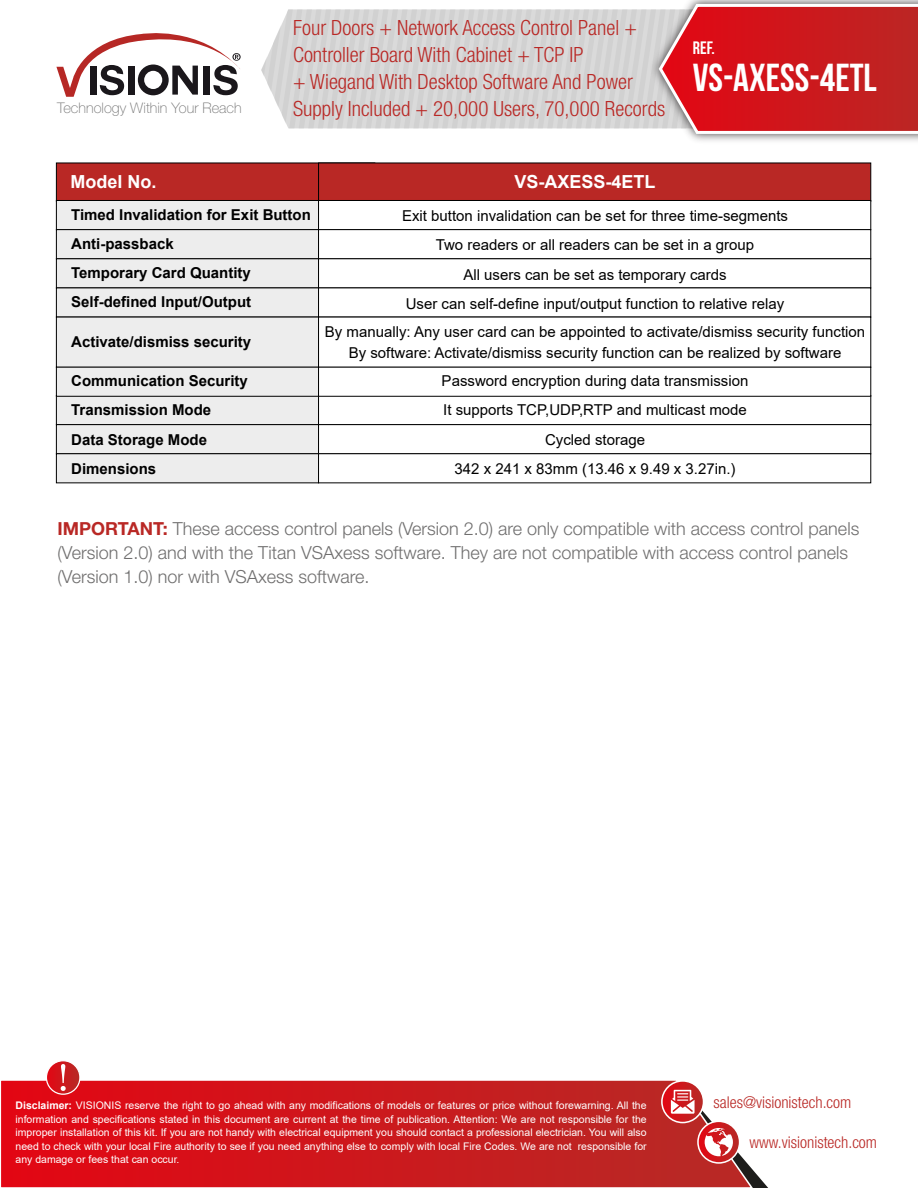
<style>
.page{position:relative;width:918px;height:1188px;background:#fff}
.page>*{position:absolute;margin:0;border:0;box-sizing:border-box;transform-origin:0 0}
.t1{font:39px "Bebas Neue";color:#fff}
.t2{font:300 condensed 21px/27px "Helvetica Neue LT Std";color:#b92825}
.t3{font:300 18px/24px "Helvetica Neue LT Std";color:#706f6f}
.t4{font:700 18px "Arial";color:#fff}
.t5{font:18px "Bebas Neue";color:#fff}
.t6{font:300 condensed 16.35px "Helvetica Neue LT Std";color:#b92825}
.t7{font:15px/29.2px "Arial";color:#000;text-align:center}
.t8{font:700 15px/29.2px "Arial";color:#000}
.t9{font:100 14.55px "Helvetica Neue LT Std";color:#707070}
.t10{font:10.5px/13.5px "Arial";color:#fff;text-align:justify}
.s1{font-weight:700;color:#b92825}
.s2{font-weight:700}
</style>
<div class="page">
<svg style="left:1px;top:1080px;width:753px;height:108px;background:#cf2327"></svg>
<svg style="left:662px;top:1081px;width:42px;height:42px"></svg>
<div style="left:661px;top:1080px;width:43px;height:43px;border:2px solid #fff;border-radius:50%"></div>
<svg style="left:671px;top:1090px;width:24px;height:24px"></svg>
<svg style="left:698px;top:1121px;width:42px;height:42px"></svg>
<div style="left:697px;top:1121px;width:43px;height:43px;border:2px solid #fff;border-radius:50%"></div>
<svg style="left:705px;top:1128px;width:28px;height:28px"></svg>
<svg style="left:46px;top:1061px;width:34px;height:33px"></svg>
<div style="left:46px;top:1060px;width:35px;height:35px;border:1px solid #fff;border-radius:50%"></div>
<svg style="left:61px;top:1064px;width:5px;height:27px"></svg>
<div style="left:56px;top:163px;width:319px;height:39px;background:#b92825"></div>
<div style="left:318px;top:163px;width:553px;height:39px;background:#b92825"></div>
<div style="left:56px;top:200px;width:263px;height:30px;background:#ededed;border:1px solid #000"></div>
<div style="left:318px;top:200px;width:553px;height:30px;background:#fff;border:1px solid #000"></div>
<div style="left:56px;top:229px;width:263px;height:30px;background:#ededed;border:1px solid #000"></div>
<div style="left:318px;top:229px;width:553px;height:30px;background:#fff;border:1px solid #000"></div>
<div style="left:56px;top:258px;width:263px;height:30px;background:#ededed;border:1px solid #000"></div>
<div style="left:318px;top:258px;width:553px;height:30px;background:#fff;border:1px solid #000"></div>
<div style="left:56px;top:288px;width:263px;height:29px;background:#ededed"></div>
<div style="left:318px;top:288px;width:553px;height:29px;background:#fff"></div>
<div style="left:56px;top:317px;width:263px;height:51px;background:#ededed"></div>
<div style="left:318px;top:317px;width:553px;height:51px;background:#fff"></div>
<svg style="left:261px;top:2px;width:657px;height:133px;background:#d6999a"></svg>
<svg style="left:56px;top:33px;width:185px;height:64px"></svg>
<div style="left:56px;top:395px;width:263px;height:30px;background:#ededed"></div>
<div style="left:318px;top:395px;width:553px;height:30px;background:#fff"></div>
<div style="left:56px;top:367px;width:263px;height:30px;background:#ededed;border:1px solid #000"></div>
<div style="left:318px;top:367px;width:553px;height:30px;background:#fff;border:1px solid #000"></div>
<div style="left:56px;top:424px;width:263px;height:30px;background:#ededed;border:1px solid #000"></div>
<div style="left:318px;top:424px;width:553px;height:30px;background:#fff;border:1px solid #000"></div>
<div style="left:56px;top:453px;width:263px;height:30px;background:#ededed;border:1px solid #000"></div>
<div style="left:318px;top:453px;width:553px;height:30px;background:#fff;border:1px solid #000"></div>
<h3 class="t9" style="left:57px;top:100px;width:186px">Technology Within Your Reach</h3>
<h2 class="t2" style="left:293px;top:14px;width:374px">Four Doors + Network Access Control Panel + Controller Board With Cabinet + TCP IP<br>+ Wiegand With Desktop Software And Power Supply Included + 20,000 Users, 70,000 Records</h2>
<h3 class="t5" style="left:693px;top:38px;width:24px">ref.</h3>
<h1 class="t1" style="left:693px;top:56px;width:186px">VS-AXESS-4ETL</h1>
<h3 class="t4" style="left:70px;top:169px;width:88px">Model No.</h3>
<h3 class="t4" style="left:514px;top:169px;width:143px">VS-AXESS-4ETL</h3>
<h3 class="t8" style="left:71px;top:200px;width:241px">Timed Invalidation for Exit Button<br>Anti-passback<br>Temporary Card Quantity<br>Self-defined Input/Output</h3>
<h3 class="t7" style="left:402px;top:201px;width:388px">Exit button invalidation can be set for three time-segments Two readers or all readers can be set in a group<br>All users can be set as temporary cards<br>User can self-define input/output function to relative relay</h3>
<h3 class="t8" style="left:71px;top:327px;width:182px">Activate/dismiss security</h3>
<h3 class="t7" style="left:325px;top:321px;width:542px;line-height:21px">By manually: Any user card can be appointed to activate/dismiss security function<br>By software: Activate/dismiss security function can be realized by software</h3>
<h3 class="t8" style="left:71px;top:366px;width:178px">Communication Security<br>Transmission Mode<br>Data Storage Mode<br>Dimensions</h3>
<h3 class="t7" style="left:442px;top:366px;width:308px">Password encryption during data transmission It supports TCP,UDP,RTP and multicast mode Cycled storage<br>342 x 241 x 83mm (13.46 x 9.49 x 3.27in.)</h3>
<p class="t3" style="left:58px;top:517px;width:803px"><span class="s1">IMPORTANT:</span> These access control panels (Version 2.0) are only compatible with access control panels (Version 2.0) and with the Titan VSAxess software. They are not compatible with access control panels (Version 1.0) nor with VSAxess software.</p>
<p class="t10" style="left:16px;top:1099px;width:633px"><span class="s2">Disclaimer:</span> VISIONIS reserve the right to go ahead with any modifications of models or features or price without forewarning. All the information and specifications stated in this document are current at the time of publication. Attention: We are not responsible for the improper installation of this kit. If you are not handy with electrical equipment you should contact a professional electrician. You will also need to check with your local Fire authority to see if you need anything else to comply with local Fire Codes. We are not responsible for any damage or fees that can occur.</p>
<h3 class="t6" style="left:714px;top:1093px;width:139px">sales@visionistech.com</h3>
<h3 class="t6" style="left:750px;top:1133px;width:129px">www.visionistech.com</h3>
</div>
